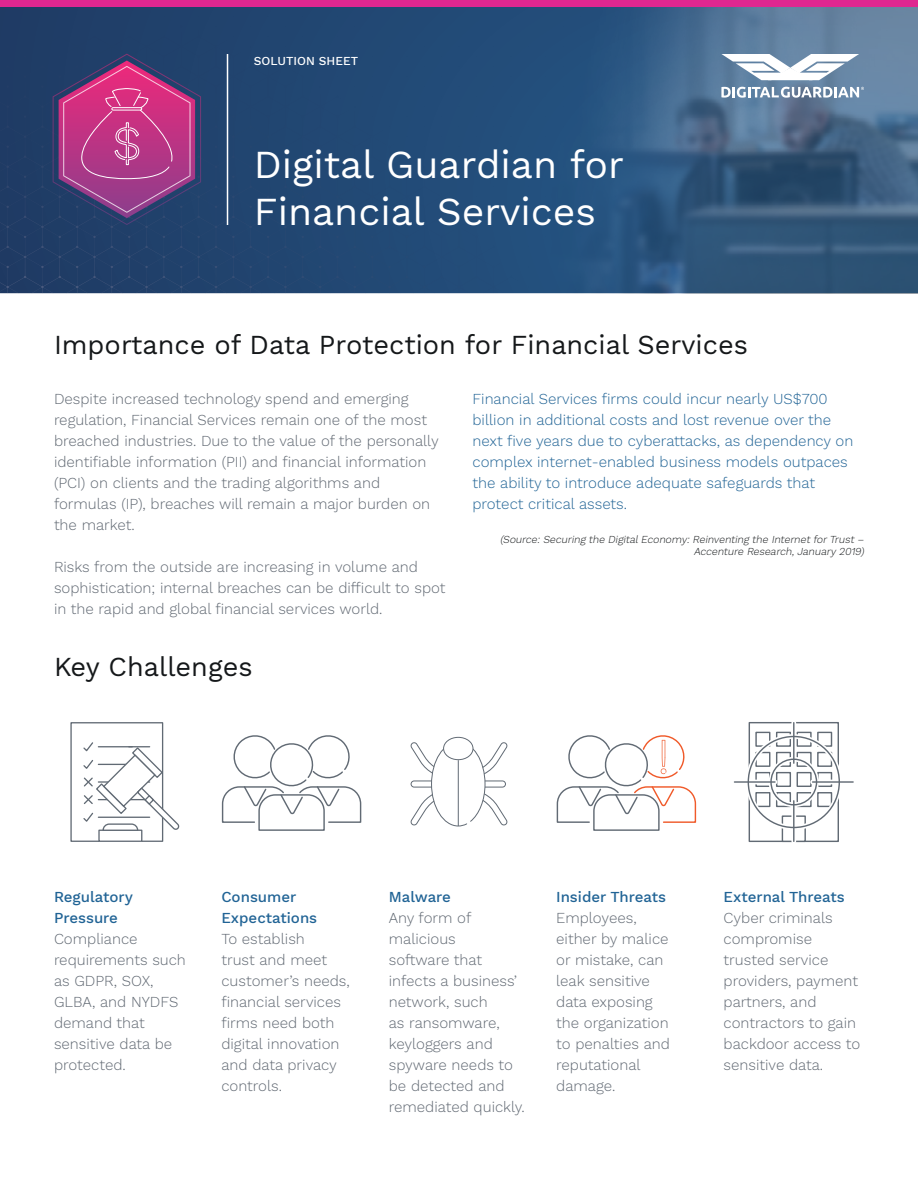
<style>
.page{position:relative;width:918px;height:1188px;background:#fff}
.page>*{position:absolute;margin:0;border:0;box-sizing:border-box;transform-origin:0 0}
.t1{font:39px/46.8px "Work Sans";color:#fff}
.t2{font:27px "Work Sans";color:#15181a}
.t3{font:300 15px/21px "Work Sans";color:#5f6771}
.t4{font:300 15px/21px "Work Sans";color:#206395}
.t5{font:500 15px/21px "Work Sans";color:#206395}
.t6{font:500 12px "Work Sans";color:#fff}
.t7{font:italic 300 10.5px/12.6px "Work Sans";color:#15181a;text-align:right}
</style>
<div class="page">
<svg style="left:0;top:6px;width:365px;height:287px;background:#21426d"></svg>
<img style="left:365px;top:6px;width:553px;height:287px">
<svg style="left:721px;top:87px;width:143px;height:11px"></svg>
<svg style="left:319px;top:6px;width:540px;height:74px;background:#41628a"></svg>
<hr style="left:227px;top:54px;width:1px;height:171px;background:#fff">
<div style="left:0;top:0;width:918px;height:6px;background:#df2790"></div>
<svg style="left:53px;top:54px;width:148px;height:171px;background:#873e7e"></svg>
<div style="left:70px;top:722px;width:93px;height:120px;border:1px solid #616a74"></div>
<div style="left:98px;top:830px;width:44px;height:12px;border:1px solid #616a74"></div>
<svg style="left:83px;top:741px;width:97px;height:91px"></svg>
<svg style="left:221px;top:735px;width:141px;height:96px"></svg>
<svg style="left:410px;top:737px;width:98px;height:90px"></svg>
<hr style="left:458px;top:760px;width:1px;height:66px;background:#616a74">
<svg style="left:556px;top:735px;width:141px;height:96px"></svg>
<div style="left:749px;top:722px;width:90px;height:120px;border:1px solid #616a74"></div>
<div style="left:755px;top:732px;width:15px;height:15px;border:1px solid #616a74"></div>
<div style="left:776px;top:732px;width:15px;height:15px;border:1px solid #616a74"></div>
<div style="left:797px;top:732px;width:15px;height:15px;border:1px solid #616a74"></div>
<div style="left:817px;top:732px;width:15px;height:15px;border:1px solid #616a74"></div>
<div style="left:755px;top:752px;width:15px;height:15px;border:1px solid #616a74"></div>
<div style="left:776px;top:752px;width:15px;height:15px;border:1px solid #616a74"></div>
<div style="left:797px;top:752px;width:15px;height:15px;border:1px solid #616a74"></div>
<div style="left:817px;top:752px;width:15px;height:15px;border:1px solid #616a74"></div>
<div style="left:755px;top:772px;width:15px;height:15px;border:1px solid #616a74"></div>
<div style="left:776px;top:772px;width:15px;height:15px;border:1px solid #616a74"></div>
<div style="left:797px;top:772px;width:15px;height:15px;border:1px solid #616a74"></div>
<div style="left:817px;top:772px;width:15px;height:15px;border:1px solid #616a74"></div>
<div style="left:755px;top:792px;width:15px;height:15px;border:1px solid #616a74"></div>
<div style="left:776px;top:792px;width:15px;height:15px;border:1px solid #616a74"></div>
<div style="left:797px;top:792px;width:15px;height:15px;border:1px solid #616a74"></div>
<div style="left:817px;top:792px;width:15px;height:15px;border:1px solid #616a74"></div>
<div style="left:782px;top:815px;width:24px;height:27px;border:1px solid #616a74"></div>
<div style="left:746px;top:734px;width:96px;height:96px;border:5px solid #fff;border-radius:50%"></div>
<div style="left:769px;top:757px;width:50px;height:50px;border:5px solid #fff;border-radius:50%"></div>
<div style="left:791px;top:723px;width:5px;height:40px;background:#fff"></div>
<div style="left:791px;top:801px;width:5px;height:40px;background:#fff"></div>
<hr style="left:734px;top:780px;width:41px;height:4px;background:#fff">
<hr style="left:813px;top:780px;width:40px;height:4px;background:#fff">
<div style="left:770px;top:759px;width:47px;height:46px;border:1px solid #616a74;border-radius:50%"></div>
<hr style="left:793px;top:723px;width:2px;height:40px;background:#616a74">
<hr style="left:793px;top:801px;width:2px;height:40px;background:#616a74">
<hr style="left:734px;top:781px;width:41px;height:2px;background:#616a74">
<hr style="left:813px;top:781px;width:40px;height:2px;background:#616a74">
<p class="t6" style="left:254px;top:54px;width:106px">SOLUTION SHEET</p>
<h1 class="t1" style="left:254px;top:143px;width:372px">Digital Guardian for<br>Financial Services</h1>
<h2 class="t2" style="left:54px;top:329px;width:695px">Importance of Data Protection for Financial Services</h2>
<p class="t3" style="left:54px;top:389px;width:386px">Despite increased technology spend and emerging regulation, Financial Services remain one of the most breached industries. Due to the value of the personally identifiable information (PII) and financial information (PCI) on clients and the trading algorithms and formulas (IP), breaches will remain a major burden on the market.</p>
<p class="t3" style="left:54px;top:557px;width:393px">Risks from the outside are increasing in volume and sophistication; internal breaches can be difficult to spot in the rapid and global financial services world.</p>
<h2 class="t2" style="left:54px;top:651px;width:200px">Key Challenges</h2>
<p class="t4" style="left:472px;top:389px;width:382px">Financial Services firms could incur nearly US$700 billion in additional costs and lost revenue over the next five years due to cyberattacks, as dependency on complex internet-enabled business models outpaces the ability to introduce adequate safeguards that protect critical assets.</p>
<p class="t7" style="left:500px;top:533px;width:368px">(Source: Securing the DigitalEconomy: Reinventing the Internet forTrust –<br>Accenture Research, January 2019)</p>
<p class="t5" style="left:54px;top:887px;width:80px">Regulatory<br>Pressure</p>
<p class="t3" style="left:54px;top:929px;width:133px">Compliance requirements such as GDPR, SOX,<br>GLBA, and NYDFS demand that sensitive data be protected.</p>
<p class="t5" style="left:221px;top:887px;width:97px">Consumer<br>Expectations</p>
<p class="t3" style="left:221px;top:929px;width:130px">To establish<br>trust and meet customer’s needs, financial services firms need both digital innovation and data privacy controls.</p>
<p class="t5" style="left:389px;top:887px;width:64px">Malware</p>
<p class="t3" style="left:389px;top:908px;width:138px">Any form of malicious<br>software that infects a business’ network, such<br>as ransomware, keyloggers and spyware needs to be detected and remediated quickly.</p>
<p class="t5" style="left:556px;top:887px;width:111px">Insider Threats</p>
<p class="t3" style="left:556px;top:908px;width:115px">Employees, either by malice or mistake, can leak sensitive data exposing the organization to penalties and reputational damage.</p>
<p class="t5" style="left:724px;top:887px;width:123px">External Threats</p>
<p class="t3" style="left:724px;top:908px;width:138px">Cyber criminals compromise trusted service providers, payment partners, and contractors to gain backdoor access to sensitive data.</p>
</div>
